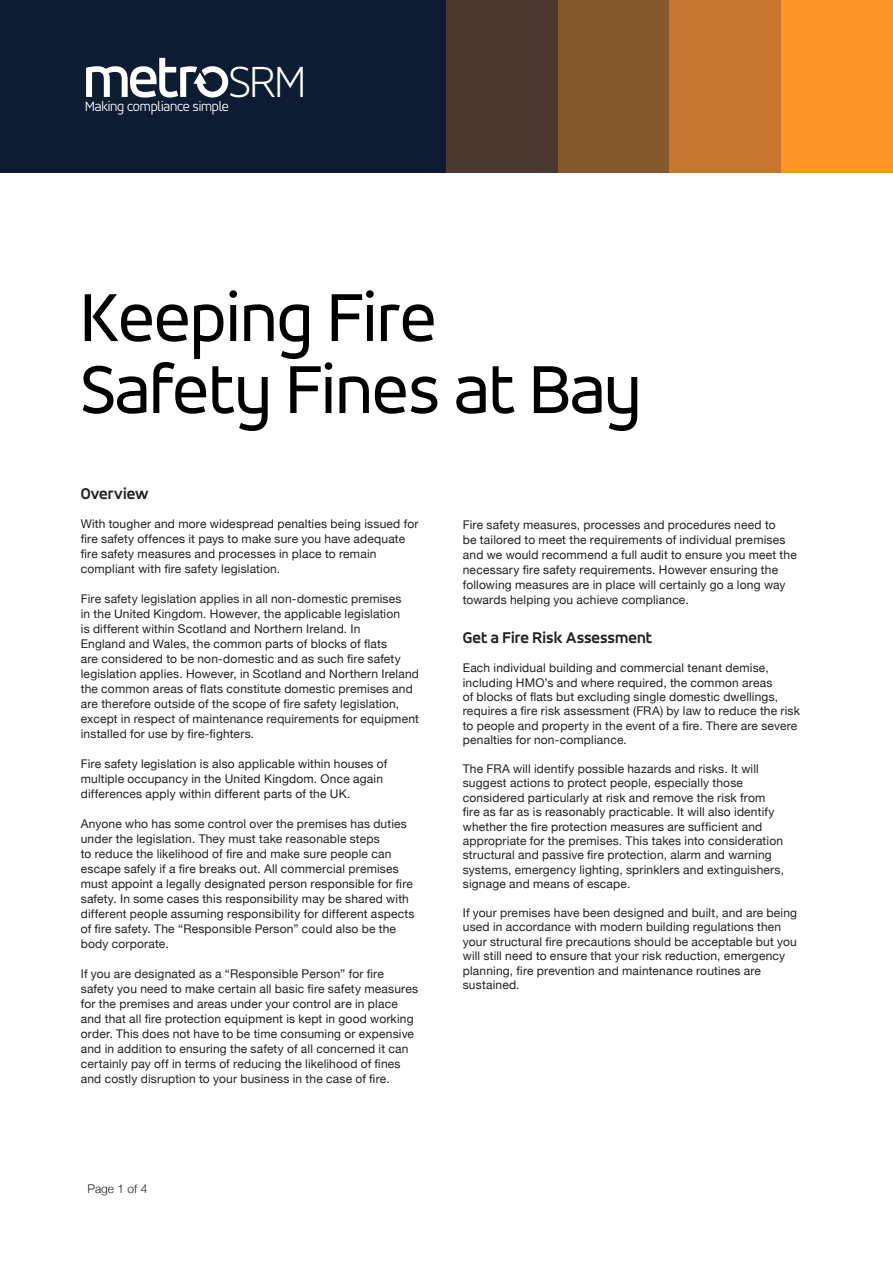
<style>
.page{position:relative;width:893px;height:1263px;background:#fff}
.page>*{position:absolute;margin:0;border:0;box-sizing:border-box;transform-origin:0 0}
.Body{font:72px "Accord Alternate";color:#000}
.t1{font:500 60.15px "Accord Alternate";color:#fff}
.t2{font:200 46.35px "Accord Alternate";color:#fff}
.Body-2{font:700 16.5px "Accord Alternate";letter-spacing:.005em;color:#231f20}
.Sub_Heading{font:700 16.5px "Accord Alternate";letter-spacing:.005em;color:#231f20}
.t3{font:300 14.4px "Accord Alternate";letter-spacing:-.01em;color:#fff}
.Body-3{font:12px/15px "Helvetica Neue";letter-spacing:.015em;color:#231f20}
.t4{font:300 12px "Helvetica Neue";color:#231f20}
</style>
<div class="page">
<div style="left:0;top:0;width:893px;height:173px;background:#0d1c33"></div>
<svg style="left:193px;top:66px;width:35px;height:32px"></svg>
<div style="left:446px;top:0;width:112px;height:173px;background:#4a3a31"></div>
<div style="left:558px;top:0;width:111px;height:173px;background:#86582e"></div>
<div style="left:669px;top:0;width:112px;height:173px;background:#c3762c"></div>
<div style="left:781px;top:0;width:111px;height:173px;background:#ff9429"></div>
<p class="t1" style="left:83px;top:42px;width:116px">metr</p>
<p class="t3" style="left:85px;top:98px;width:145px">Making compliance simple</p>
<p class="t2" style="left:229px;top:55px;width:79px">SRM</p>
<p class="Body" style="left:81px;top:276px;width:357px">Keeping Fire</p>
<p class="Body" style="left:81px;top:348px;width:562px">Safety Fines at Bay</p>
<p class="Sub_Heading" style="left:81px;top:484px;width:69px">Overview</p>
<p class="Body-3" style="left:81px;top:516px;width:339px">With tougher and more widespread penalties being issued for fire safety offences it pays to make sure you have adequate fire safety measures and processes in place to remain compliant with fire safety legislation.</p>
<p class="Body-3" style="left:81px;top:591px;width:340px">Fire safety legislation applies in all non-domestic premises<br>in the United Kingdom. However, the applicable legislation<br>is different within Scotland and Northern Ireland. In<br>England and Wales, the common parts of blocks of flats<br>are considered to be non-domestic and as such fire safety legislation applies. However, in Scotland and Northern Ireland the common areas of flats constitute domestic premises and are therefore outside of the scope of fire safety legislation, except in respect of maintenance requirements for equipment installed for use by fire-fighters.</p>
<p class="Body-3" style="left:81px;top:756px;width:308px">Fire safety legislation is also applicable within houses of multiple occupancy in the United Kingdom. Once again differences apply within different parts of the UK.</p>
<p class="Body-3" style="left:81px;top:816px;width:335px">Anyone who has some control over the premises has duties under the legislation. They must take reasonable steps<br>to reduce the likelihood of fire and make sure people can escape safely if a fire breaks out. All commercial premises must appoint a legally designated person responsible for fire safety. In some cases this responsibility may be shared with different people assuming responsibility for different aspects of fire safety. The “Responsible Person” could also be the body corporate.</p>
<p class="Body-3" style="left:81px;top:966px;width:339px">If you are designated as a “Responsible Person” for fire safety you need to make certain all basic fire safety measures for the premises and areas under your control are in place and that all fire protection equipment is kept in good working order. This does not have to be time consuming or expensive and in addition to ensuring the safety of all concerned it can certainly pay off in terms of reducing the likelihood of fines and costly disruption to your business in the case of fire.</p>
<p class="t4" style="left:88px;top:1181px;width:61px">Page 1 of 4</p>
<p class="Body-3" style="left:463px;top:517px;width:335px">Fire safety measures, processes and procedures need to<br>be tailored to meet the requirements of individual premises and we would recommend a full audit to ensure you meet the necessary fire safety requirements. However ensuring the following measures are in place will certainly go a long way towards helping you achieve compliance.</p>
<p class="Body-2" style="left:463px;top:628px;width:191px">Get a Fire Risk Assessment</p>
<p class="Body-3" style="left:463px;top:660px;width:339px;line-height:14.4px">Each individual building and commercial tenant demise, including HMO’s and where required, the common areas<br>of blocks of flats but excluding single domestic dwellings, requires a fire risk assessment (FRA) by law to reduce the risk to people and property in the event of a fire. There are severe penalties for non-compliance.</p>
<p class="Body-3" style="left:463px;top:761px;width:323px;line-height:14.4px">The FRA will identify possible hazards and risks. It will suggest actions to protect people, especially those considered particularly at risk and remove the risk from fire as far as is reasonably practicable. It will also identify whether the fire protection measures are sufficient and appropriate for the premises. This takes into consideration structural and passive fire protection, alarm and warning systems, emergency lighting, sprinklers and extinguishers, signage and means of escape.</p>
<p class="Body-3" style="left:463px;top:905px;width:336px;line-height:14.4px">If your premises have been designed and built, and are being used in accordance with modern building regulations then your structural fire precautions should be acceptable but you will still need to ensure that your risk reduction, emergency planning, fire prevention and maintenance routines are sustained.</p>
</div>
